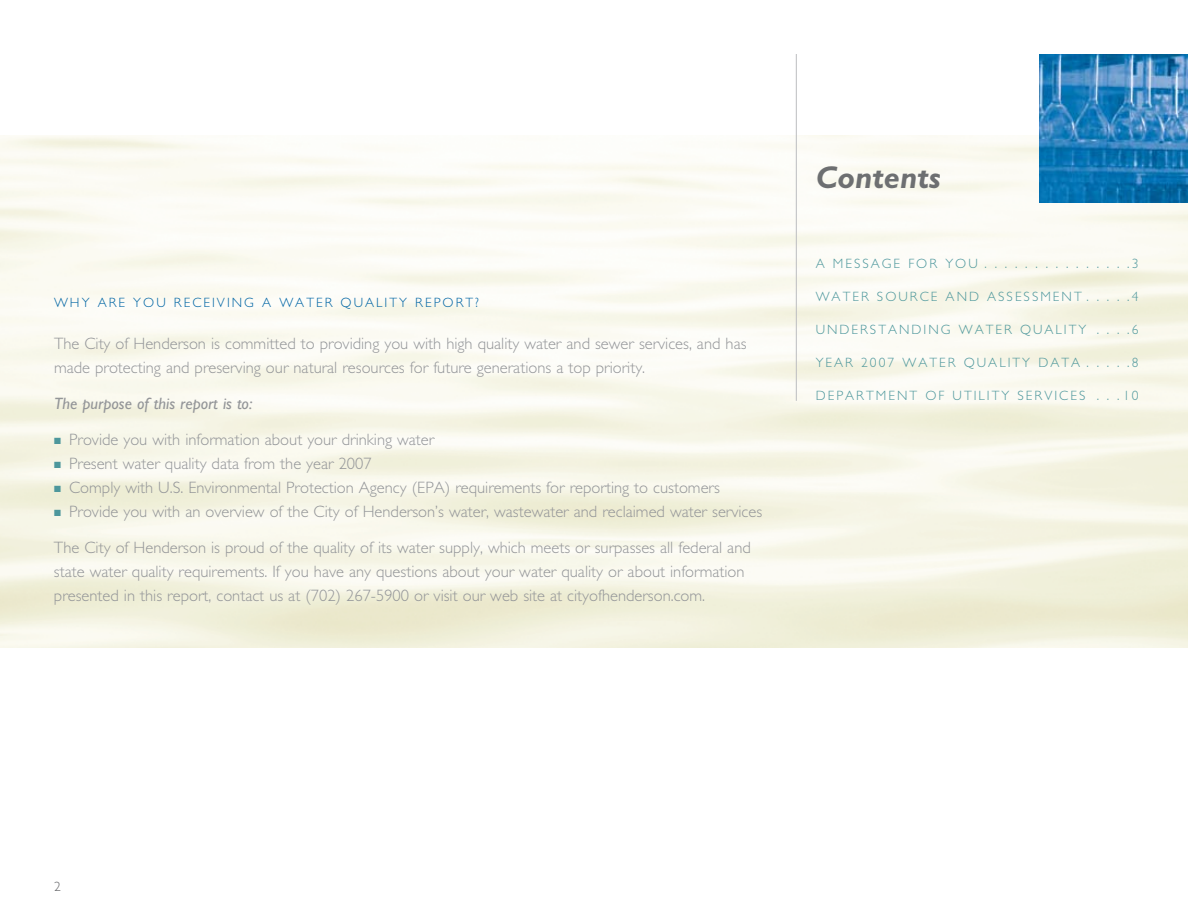
<style>
.page{position:relative;width:1188px;height:918px;background:#fff}
.page>*{position:absolute;margin:0;border:0;box-sizing:border-box;transform-origin:0 0}
.t1{font:italic 700 31.5px "Gill Sans";color:#6d6f71}
.t2{font:300 16.5px/24px "Gill Sans";color:#939598}
.t3{font:italic 16.5px "Gill Sans";color:#939598}
.t4{font:300 13.5px "Gill Sans";letter-spacing:.15em;color:#4d979c}
.t5{font:300 13.5px "Gill Sans";letter-spacing:.15em;color:#0065a4}
.t6{font:300 13.5px "Gill Sans";color:#636467}
.s1{color:#4d979c}
</style>
<div class="page">
<img style="left:0;top:135px;width:1188px;height:513px">
<hr style="left:796px;top:54px;width:1px;height:347px;background:#bcbdc0">
<img style="left:1040px;top:54px;width:148px;height:148px">
<p class="t5" style="left:54px;top:295px;width:427px">WHY ARE YOU RECEIVING A WATER QUALITY REPORT?</p>
<p class="t2" style="left:54px;top:332px;width:694px">The City of Henderson is committed to providing you with high quality water and sewer services, and has made protecting and preserving our natural resources for future generations a top priority.</p>
<p class="t3" style="left:54px;top:394px;width:200px">The purpose of this report is to:</p>
<p class="t2" style="left:54px;top:428px;width:382px"><span class="s1">■</span> Provide you with information about your drinking water</p>
<p class="t2" style="left:54px;top:452px;width:319px"><span class="s1">■</span> Present water quality data from the year 2007</p>
<p class="t2" style="left:54px;top:476px;width:667px"><span class="s1">■</span> Comply with U.S. Environmental Protection Agency (EPA) requirements for reporting to customers</p>
<p class="t2" style="left:54px;top:494px;width:710px;line-height:36px"><span class="s1">■</span> Provide you with an overview of the City of Henderson’s water, wastewater and reclaimed water services<br>The City of Henderson is proud of the quality of its water supply, which meets or surpasses all federal and</p>
<p class="t2" style="left:54px;top:560px;width:692px">state water quality requirements. If you have any questions about your water quality or about information presented in this report, contact us at (702) 267-5900 or visit our web site at cityofhenderson.com.</p>
<h1 class="t1" style="left:816px;top:159px;width:127px">Contents</h1>
<p class="t4" style="left:816px;top:255px;width:325px">A MESSAGE FOR YOU . . . . . . . . . . . . . . 3</p>
<p class="t4" style="left:816px;top:288px;width:325px">WATER SOURCE AND ASSESSMENT . . . . 4</p>
<p class="t4" style="left:816px;top:321px;width:325px">UNDERSTANDING WATER QUALITY . . . 6</p>
<p class="t4" style="left:816px;top:354px;width:325px">YEAR 2007 WATER QUALITY DATA . . . . 8</p>
<p class="t4" style="left:816px;top:387px;width:325px">DEPARTMENT OF UTILITY SERVICES . . 10</p>
<p class="t6" style="left:54px;top:879px;width:8px">2</p>
</div>
